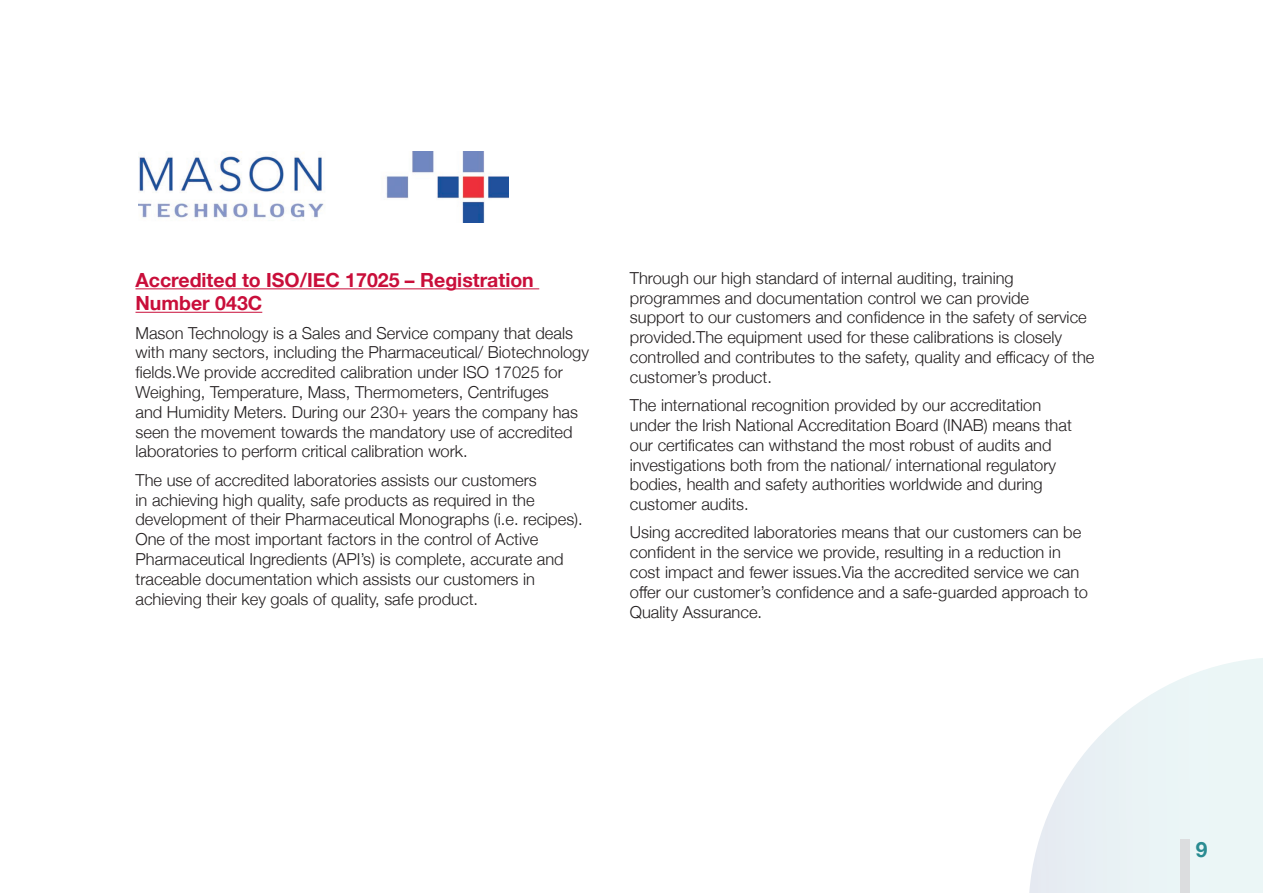
<style>
.page{position:relative;width:1263px;height:893px;background:#fff}
.page>*{position:absolute;margin:0;border:0;box-sizing:border-box;transform-origin:0 0}
.t1{font:700 21px "Helvetica Neue";color:#2a8c92}
.t2{font:700 19.5px/23.4px "Helvetica Neue";color:#c90e3a}
.t3{font:300 16.5px/19.8px "Helvetica Neue";color:#231f20}
</style>
<div class="page">
<svg style="left:1029px;top:658px;width:234px;height:235px"></svg>
<hr style="left:135px;top:288px;width:404px;height:1px;background:#c90e3a">
<hr style="left:135px;top:312px;width:127px;height:1px;background:#c90e3a">
<div style="left:1180px;top:839px;width:10px;height:54px;background:#dcdddf"></div>
<img style="left:139px;top:152px;width:369px;height:71px">
<p class="t2" style="left:135px;top:269px;width:400px">Accredited to ISO/IEC 17025 – Registration<br>Number 043C</p>
<p class="t3" style="left:135px;top:322px;width:455px">Mason Technology is a Sales and Service company that deals with many sectors, including the Pharmaceutical/ Biotechnology fields.We provide accredited calibration under ISO 17025 for Weighing, Temperature, Mass, Thermometers, Centrifuges<br>and Humidity Meters. During our 230+ years the company has seen the movement towards the mandatory use of accredited laboratories to perform critical calibration work.</p>
<p class="t3" style="left:135px;top:469px;width:449px">The use of accredited laboratories assists our customers<br>in achieving high quality, safe products as required in the development of their Pharmaceutical Monographs (i.e. recipes).<br>One of the most important factors in the control of Active Pharmaceutical Ingredients (API’s) is complete, accurate and traceable documentation which assists our customers in achieving their key goals of quality, safe product.</p>
<p class="t3" style="left:630px;top:267px;width:466px">Through our high standard of internal auditing, training programmes and documentation control we can provide<br>support to our customers and confidence in the safety of service provided.The equipment used for these calibrations is closely controlled and contributes to the safety, quality and efficacy of the customer’s product.</p>
<p class="t3" style="left:630px;top:394px;width:443px">The international recognition provided by our accreditation under the Irish National Accreditation Board (INAB) means that our certificates can withstand the most robust of audits and investigations both from the national/ international regulatory bodies, health and safety authorities worldwide and during customer audits.</p>
<p class="t3" style="left:630px;top:521px;width:460px">Using accredited laboratories means that our customers can be confident in the service we provide, resulting in a reduction in cost impact and fewer issues.Via the accredited service we can offer our customer’s confidence and a safe-guarded approach to Quality Assurance.</p>
<p class="t1" style="left:1196px;top:833px;width:13px">9</p>
</div>
